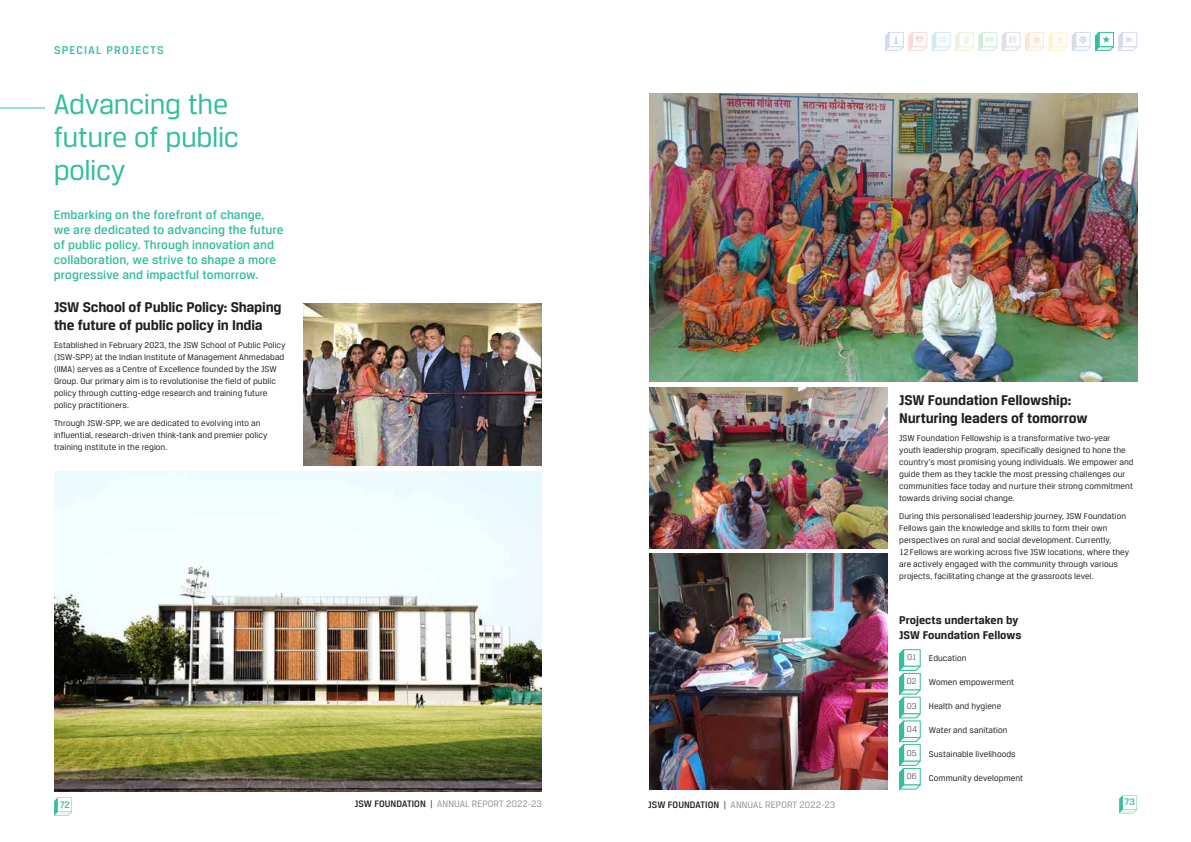
<style>
.page{position:relative;width:1191px;height:842px;background:#fff}
.page>*{position:absolute;margin:0;border:0;box-sizing:border-box;transform-origin:0 0}
.Focus_Area_Headlines{font:30px/33px "Breuer Text";letter-spacing:-.015em;color:#34bda0}
.Headline__Level_3__BLACK{font:700 15px/18px "Breuer Text";letter-spacing:-.015em;color:#231f20}
.Intro_03{font:500 13px/15px "Breuer Text";letter-spacing:.005em;color:#34bda0}
.Body_Head_01{font:700 12px/15px "Breuer Text";color:#231f20}
.Functional_Head_for_agriculture{font:500 12px "Breuer Text";letter-spacing:.1em;color:#34bda0}
.t1{font:10px "Breuer Text";letter-spacing:.01em;color:#939598}
.t2{font:500 10px "Breuer Text";color:#34bda0}
.Body_Copy{font:9px/12px "Breuer Text";letter-spacing:.005em;color:#231f20}
.Body_Copy-2{font:300 9px "Breuer Text";letter-spacing:.01em;color:#231f20}
.s1{font-weight:500;color:#231f20}
.s2{color:#231f20}
</style>
<div class="page">
<hr style="left:0;top:108px;width:45px;height:1px;background:#34bda0">
<img style="left:54px;top:471px;width:487px;height:320px">
<img style="left:649px;top:93px;width:488px;height:288px">
<img style="left:304px;top:303px;width:237px;height:162px">
<img style="left:649px;top:387px;width:238px;height:161px">
<img style="left:649px;top:554px;width:238px;height:235px">
<svg style="left:899px;top:649px;width:21px;height:141px"></svg>
<svg style="left:885px;top:31px;width:252px;height:20px"></svg>
<svg style="left:54px;top:797px;width:18px;height:18px"></svg>
<svg style="left:1119px;top:795px;width:18px;height:18px"></svg>
<p class="Functional_Head_for_agriculture" style="left:54px;top:43px;width:111px">SPECIAL PROJECTS</p>
<p class="Focus_Area_Headlines" style="left:54px;top:87px;width:187px">Advancing the future of public policy</p>
<p class="Intro_03" style="left:54px;top:207px;width:231px">Embarking on the forefront of change, we are dedicated to advancing the future of public policy. Through innovation and collaboration, we strive to shape a more progressive and impactful tomorrow.</p>
<p class="Headline__Level_3__BLACK" style="left:54px;top:298px;width:229px">JSW School of Public Policy: Shaping the future of public policy in India</p>
<p class="Body_Copy" style="left:54px;top:339px;width:233px">Established in February 2023, the JSW School of Public Policy (JSW-SPP) at the Indian Institute of Management Ahmedabad (IIMA) serves as a Centre of Excellence founded by the JSW Group. Our primary aim is to revolutionise the field of public policy through cutting-edge research and training future policy practitioners.</p>
<p class="Body_Copy" style="left:54px;top:417px;width:215px">Through JSW-SPP, we are dedicated to evolving into an influential, research-driven think-tank and premier policy training institute in the region.</p>
<p class="Headline__Level_3__BLACK" style="left:899px;top:391px;width:190px">JSW Foundation Fellowship:<br>Nurturing leaders of tomorrow</p>
<p class="Body_Copy" style="left:899px;top:432px;width:236px">JSW Foundation Fellowship is a transformative two-year youth leadership program, specifically designed to hone the country’s most promising young individuals. We empower and guide them as they tackle the most pressing challenges our communities face today and nurture their strong commitment towards driving social change.</p>
<p class="Body_Copy" style="left:899px;top:510px;width:231px">During this personalised leadership journey, JSW Foundation Fellows gain the knowledge and skills to form their own perspectives on rural and social development. Currently,<br>12 Fellows are working across five JSW locations, where they are actively engaged with the community through various projects, facilitating change at the grassroots level.</p>
<p class="Body_Head_01" style="left:899px;top:612px;width:124px">Projects undertaken by<br>JSW Foundation Fellows</p>
<p class="Body_Copy-2" style="left:907px;top:652px;width:11px">01</p>
<p class="Body_Copy-2" style="left:907px;top:676px;width:11px">02</p>
<p class="Body_Copy-2" style="left:907px;top:701px;width:11px">03</p>
<p class="Body_Copy-2" style="left:907px;top:724px;width:12px">04</p>
<p class="Body_Copy-2" style="left:907px;top:748px;width:11px">05</p>
<p class="Body_Copy-2" style="left:907px;top:771px;width:11px">06</p>
<p class="Body_Copy" style="left:929px;top:652px;width:39px">Education</p>
<p class="Body_Copy" style="left:929px;top:676px;width:87px">Women empowerment</p>
<p class="Body_Copy" style="left:929px;top:700px;width:74px">Health and hygiene</p>
<p class="Body_Copy" style="left:929px;top:724px;width:80px">Water and sanitation</p>
<p class="Body_Copy" style="left:929px;top:748px;width:88px">Sustainable livelihoods</p>
<p class="Body_Copy" style="left:929px;top:772px;width:96px">Community development</p>
<p class="t2" style="left:60px;top:799px;width:12px">72</p>
<p class="t1" style="left:355px;top:798px;width:189px"><span class="s1">JSW FOUNDATION</span> <span class="s2">|</span> ANNUAL REPORT 2022-23</p>
<p class="t1" style="left:648px;top:799px;width:189px"><span class="s1">JSW FOUNDATION</span> <span class="s2">|</span> ANNUAL REPORT 2022-23</p>
<p class="t2" style="left:1124px;top:796px;width:12px">73</p>
</div>
